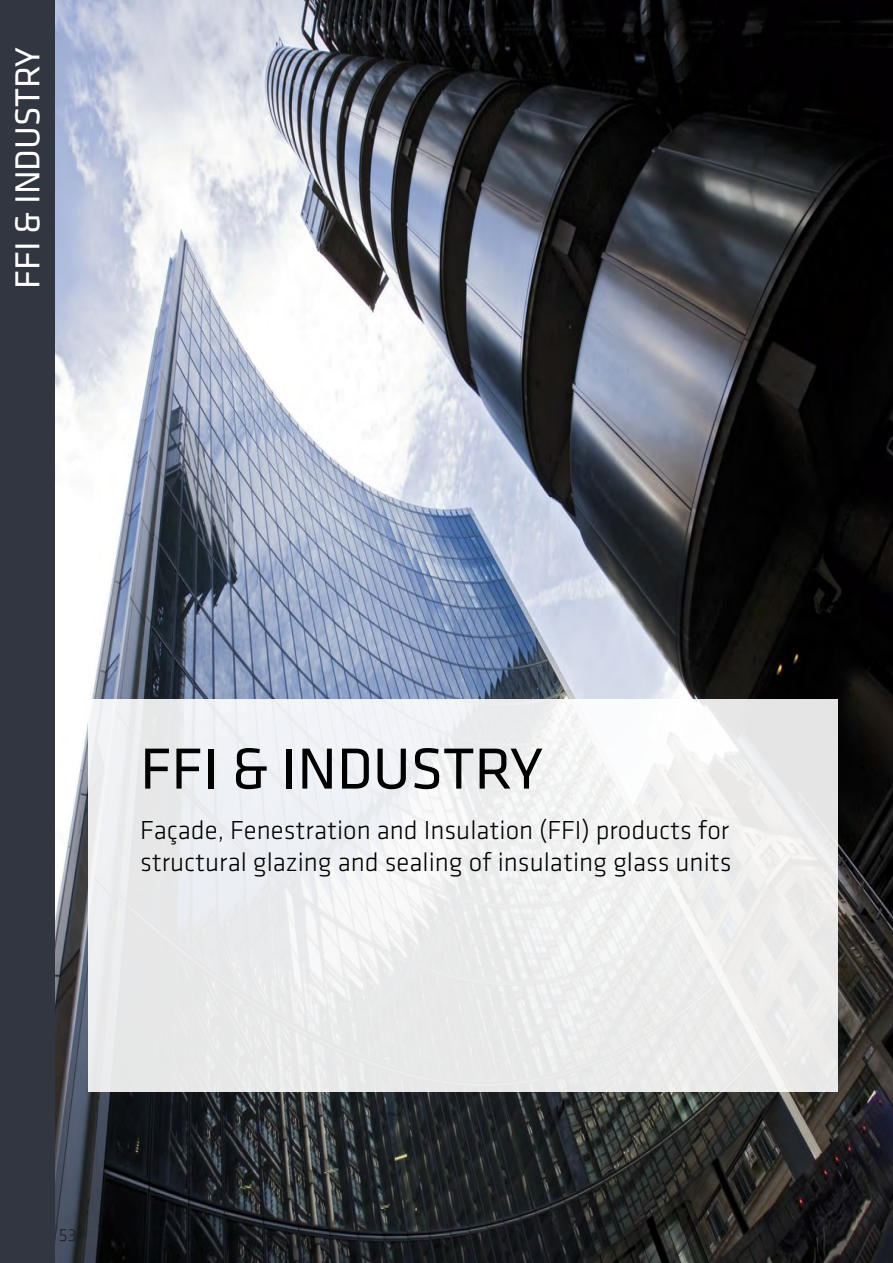
<style>
.page{position:relative;width:893px;height:1263px;background:#fff}
.page>*{position:absolute;margin:0;border:0;box-sizing:border-box;transform-origin:0 0}
.t1{font:60px "Klavika";color:#000}
.t2{font:36px "Klavika";color:#fff}
.t3{font:300 27px/32.4px "Klavika";color:#000}
.t4{font:300 18px "Klavika";color:#231f20}
</style>
<div class="page">
<img style="left:54px;top:0;width:839px;height:1263px">
<div style="left:88px;top:699px;width:750px;height:392px;background:linear-gradient(to right,#ebedef,#efefee)"></div>
<div style="left:0;top:0;width:54px;height:1263px;background:#323640"></div>
<p class="t2" style="left:4px;top:289px;width:243px;rotate:-90deg">FFI &amp; INDUSTRY</p>
<p class="t1" style="left:140px;top:729px;width:404px">FFI &amp; INDUSTRY</p>
<p class="t3" style="left:140px;top:814px;width:593px">Façade, Fenestration and Insulation (FFI) products for structural glazing and sealing of insulating glass units</p>
<p class="t4" style="left:59px;top:1226px;width:19px">53</p>
</div>
